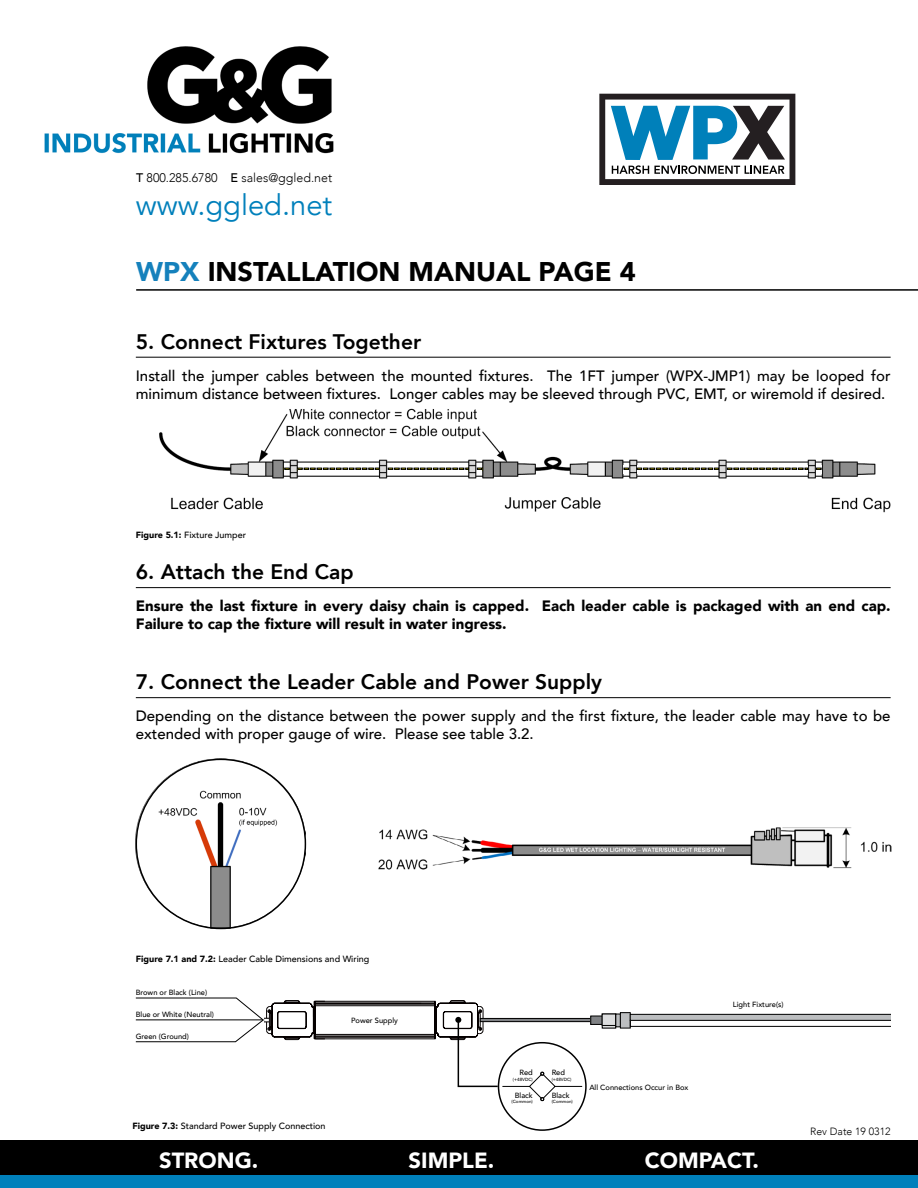
<style>
.page{position:relative;width:918px;height:1188px;background:#fff}
.page>*{position:absolute;margin:0;border:0;box-sizing:border-box;transform-origin:0 0}
.t1{font:29.1px "Avenir";color:#0080bb}
.t2{font:900 27px "Avenir";color:#000}
.t3{font:900 21.9px "Avenir";color:#fff}
.t4{font:800 21px "Avenir";color:#000}
.t5{font:500 15px/18px "Avenir";color:#000}
.t6{font:900 15px/18px "Avenir";color:#000}
.t7{font:300 12.45px "Avenir";color:#000}
.t8{font:300 10.5px "Avenir";color:#000}
.t9{font:500 9px "Avenir";color:#000}
.t10{font:500 7.5px "Avenir";color:#000}
.t11{font:500 4.5px "Avenir";color:#000}
.s1{font-weight:500}
.s2{color:#1581bc}
.s3{font-weight:900}
</style>
<div class="page">
<div style="left:480px;top:1018px;width:111px;height:4px;border:1px solid #000"></div>
<div style="left:591px;top:1016px;width:12px;height:8px;background:#808285"></div>
<div style="left:591px;top:1016px;width:12px;height:9px;border:1px solid #000"></div>
<div style="left:602px;top:1014px;width:14px;height:11px;background:#dcddde"></div>
<div style="left:602px;top:1014px;width:14px;height:12px;border:1px solid #000"></div>
<svg style="left:616px;top:1014px;width:4px;height:13px"></svg>
<div style="left:620px;top:1013px;width:10px;height:15px;background:#bcbec0"></div>
<div style="left:620px;top:1012px;width:10px;height:16px;border:1px solid #000"></div>
<div style="left:630px;top:1020px;width:278px;height:7px;border:1px solid #000"></div>
<div style="left:630px;top:1014px;width:278px;height:6px;background:#bcbec0"></div>
<div style="left:630px;top:1014px;width:278px;height:7px;border:1px solid #000"></div>
<svg style="left:135px;top:997px;width:447px;height:104px"></svg>
<hr style="left:136px;top:289px;width:782px;height:2px;background:#000">
<div style="left:0;top:1140px;width:918px;height:48px;background:#000"></div>
<div style="left:0;top:1176px;width:918px;height:12px;background:#0080bb"></div>
<hr style="left:136px;top:357px;width:755px;height:1px;background:#000">
<hr style="left:136px;top:697px;width:755px;height:1px;background:#000">
<hr style="left:136px;top:587px;width:755px;height:1px;background:#000">
<img style="left:159px;top:408px;width:732px;height:105px">
<img style="left:44px;top:46px;width:290px;height:108px">
<svg style="left:599px;top:94px;width:196px;height:91px"></svg>
<div style="left:891px;top:955px;width:27px;height:158px;background:#fff"></div>
<img style="left:378px;top:827px;width:514px;height:43px">
<img style="left:136px;top:758px;width:170px;height:170px">
<svg style="left:298px;top:465px;width:79px;height:8px"></svg>
<svg style="left:637px;top:465px;width:80px;height:8px"></svg>
<svg style="left:389px;top:465px;width:79px;height:8px"></svg>
<svg style="left:728px;top:465px;width:80px;height:8px"></svg>
<svg style="left:477px;top:465px;width:5px;height:8px"></svg>
<svg style="left:284px;top:465px;width:5px;height:8px"></svg>
<svg style="left:623px;top:465px;width:5px;height:8px"></svg>
<svg style="left:816px;top:465px;width:5px;height:8px"></svg>
<svg style="left:298px;top:468px;width:82px;height:2px"></svg>
<svg style="left:637px;top:468px;width:82px;height:2px"></svg>
<svg style="left:388px;top:468px;width:81px;height:2px"></svg>
<svg style="left:727px;top:468px;width:81px;height:2px"></svg>
<p class="t7" style="left:136px;top:170px;width:198px"><span class="s1">T</span> 800.285.6780 <span class="s1">E</span> sales@ggled.net</p>
<p class="t1" style="left:136px;top:188px;width:198px">www.ggled.net</p>
<p class="t2" style="left:136px;top:249px;width:501px"><span class="s2">WPX</span> INSTALLATION MANUAL PAGE 4</p>
<p class="t4" style="left:136px;top:325px;width:287px">5. Connect Fixtures Together</p>
<p class="t5" style="left:136px;top:366px;width:756px">Install the jumper cables between the mounted fixtures. The 1FT jumper (WPX-JMP1) may be looped for minimum distance between fixtures. Longer cables may be sleeved through PVC, EMT, or wiremold if desired.</p>
<p class="t9" style="left:136px;top:527px;width:112px"><span class="s3">Figure 5.1:</span> Fixture Jumper</p>
<p class="t4" style="left:136px;top:556px;width:219px">6. Attach the End Cap</p>
<p class="t6" style="left:136px;top:596px;width:756px">Ensure the last fixture in every daisy chain is capped. Each leader cable is packaged with an end cap.<br>Failure to cap the fixture will result in water ingress.</p>
<p class="t4" style="left:136px;top:666px;width:468px">7. Connect the Leader Cable and Power Supply</p>
<p class="t5" style="left:136px;top:706px;width:756px">Depending on the distance between the power supply and the first fixture, the leader cable may have to be extended with proper gauge of wire. Please see table 3.2.</p>
<p class="t9" style="left:136px;top:951px;width:235px"><span class="s3">Figure 7.1 and 7.2:</span> Leader Cable Dimensions and Wiring</p>
<p class="t10" style="left:136px;top:986px;width:73px">Brown or Black (Line)</p>
<p class="t10" style="left:136px;top:1008px;width:80px">Blue or White (Neutral)</p>
<p class="t10" style="left:136px;top:1029px;width:55px">Green (Ground)</p>
<p class="t10" style="left:351px;top:1014px;width:48px">Power Supply</p>
<p class="t10" style="left:519px;top:1066px;width:15px">Red</p>
<p class="t11" style="left:513px;top:1075px;width:21px">(+48VDC)</p>
<p class="t10" style="left:515px;top:1089px;width:19px">Black</p>
<p class="t11" style="left:512px;top:1098px;width:23px">(Common)</p>
<p class="t10" style="left:552px;top:1066px;width:15px">Red</p>
<p class="t11" style="left:552px;top:1075px;width:21px">(+48VDC)</p>
<p class="t10" style="left:552px;top:1089px;width:19px">Black</p>
<p class="t11" style="left:552px;top:1098px;width:23px">(Common)</p>
<p class="t10" style="left:589px;top:1081px;width:101px">All Connections Occur in Box</p>
<p class="t10" style="left:733px;top:998px;width:52px">Light Fixture(s)</p>
<p class="t9" style="left:132px;top:1118px;width:195px"><span class="s3">Figure 7.3:</span> Standard Power Supply Connection</p>
<p class="t8" style="left:810px;top:1125px;width:82px">Rev Date 19 0312</p>
<p class="t3" style="left:159px;top:1141px;width:101px">STRONG.</p>
<p class="t3" style="left:409px;top:1141px;width:87px">SIMPLE.</p>
<p class="t3" style="left:645px;top:1141px;width:116px">COMPACT.</p>
</div>
